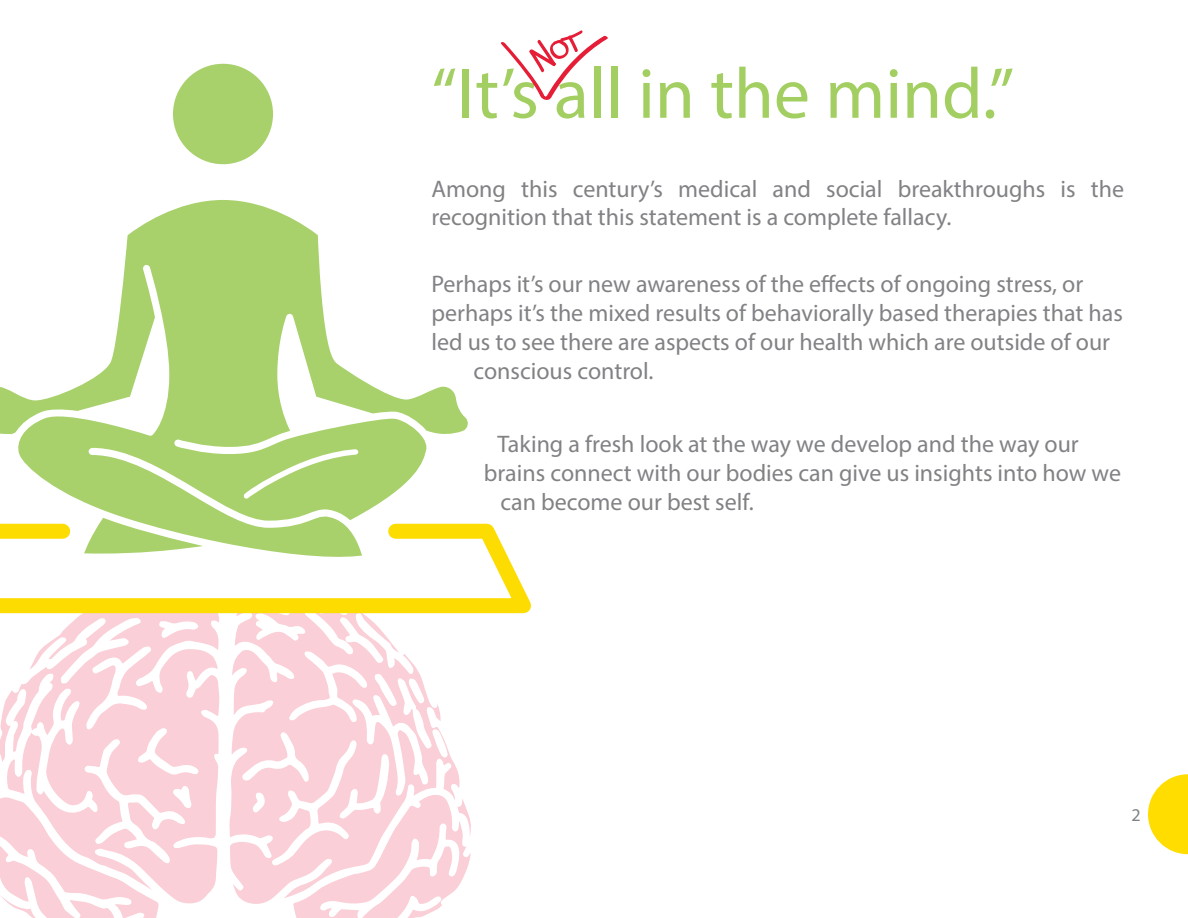
<style>
.page{position:relative;width:1188px;height:918px;background:#fff}
.page>*{position:absolute;margin:0;border:0;box-sizing:border-box;transform-origin:0 0}
.t1{font:72px "Myriad Pro";color:#a3cf62}
.t2{font:24px/28.8px "Myriad Pro";color:#818285}
.t3{font:18px "Myriad Pro";color:#818285}
</style>
<div class="page">
<svg style="left:1148px;top:774px;width:40px;height:80px"></svg>
<svg style="left:229px;top:621px;width:242px;height:297px"></svg>
<svg style="left:0;top:621px;width:220px;height:283px"></svg>
<svg style="left:0;top:789px;width:166px;height:129px"></svg>
<svg style="left:0;top:590px;width:531px;height:31px"></svg>
<svg style="left:0;top:527px;width:524px;height:79px"></svg>
<svg style="left:0;top:523px;width:493px;height:44px"></svg>
<svg style="left:0;top:200px;width:474px;height:358px"></svg>
<svg style="left:229px;top:438px;width:140px;height:74px;background:#b1d57a"></svg>
<div style="left:173px;top:64px;width:100px;height:100px;background:#a8d16b;border-radius:50%"></div>
<svg style="left:501px;top:30px;width:107px;height:70px"></svg>
<h1 class="t1" style="left:431px;top:49px;width:584px">“It’s all in the mind.”</h1>
<p class="t2" style="left:431px;top:174px;width:694px">Among this century’s medical and social breakthroughs is the recognition that this statement is a complete fallacy.</p>
<p class="t2" style="left:431px;top:270px;width:653px">Perhaps it’s our new awareness of the effects of ongoing stress, or</p>
<p class="t2" style="left:431px;top:298px;width:693px">perhaps it’s the mixed results of behaviorally based therapies that has</p>
<p class="t2" style="left:431px;top:327px;width:680px">led us to see there are aspects of our health which are outside of our</p>
<p class="t2" style="left:473px;top:356px;width:182px">conscious control.</p>
<p class="t2" style="left:497px;top:429px;width:583px">Taking a fresh look at the way we develop and the way our</p>
<p class="t2" style="left:484px;top:458px;width:639px">brains connect with our bodies can give us insights into how we</p>
<p class="t2" style="left:500px;top:487px;width:255px">can become our best self.</p>
<p class="t3" style="left:1132px;top:804px;width:11px">2</p>
</div>
